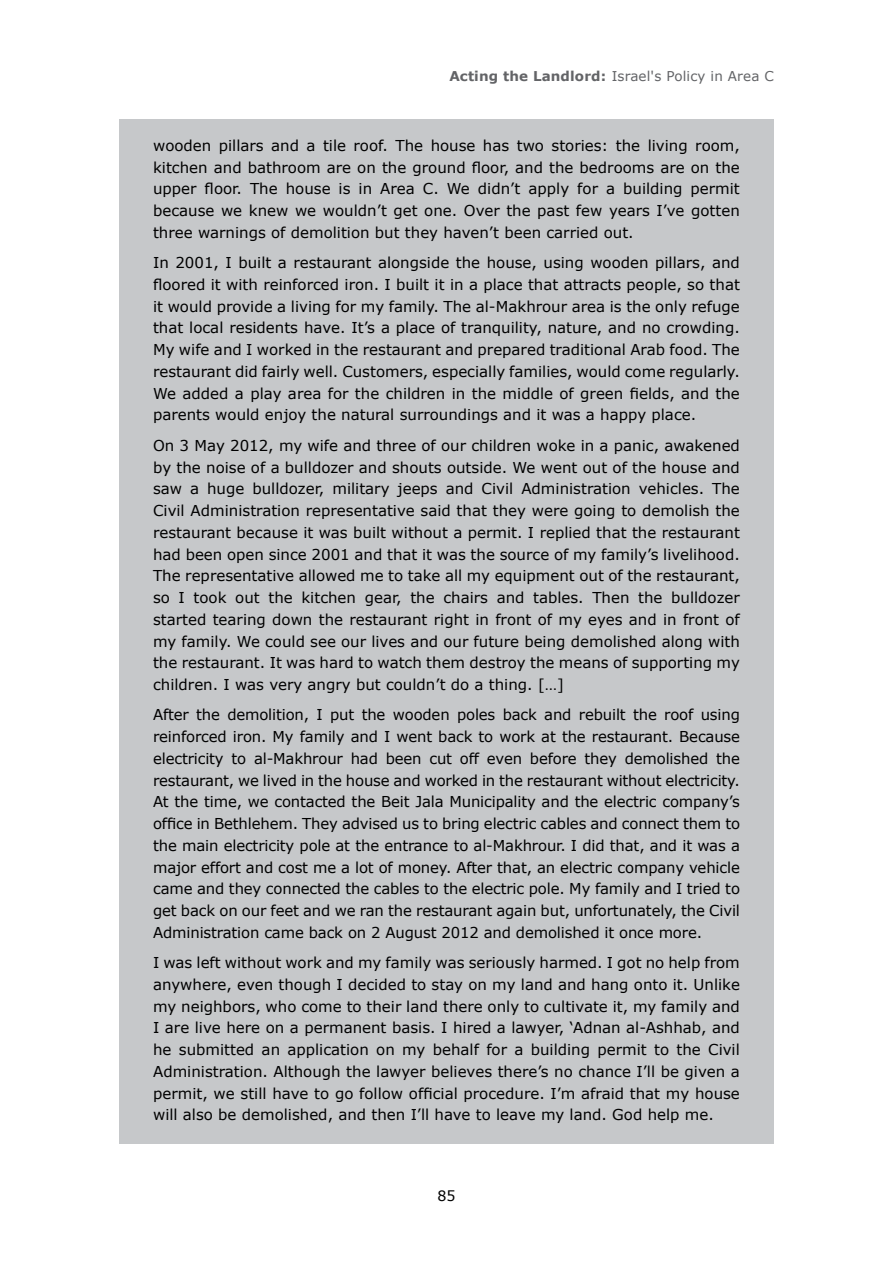
<style>
.page{position:relative;width:893px;height:1263px;background:#fff}
.page>*{position:absolute;margin:0;border:0;box-sizing:border-box;transform-origin:0 0}
.t1{font:15px/21.8px "Verdana";color:#000;text-align:justify}
.t2{font:14.25px "Verdana";color:#000}
.t3{font:13.5px "Verdana";letter-spacing:.01em;color:#636467}
.s1{font-weight:700}
</style>
<div class="page">
<div style="left:119px;top:119px;width:655px;height:1025px;background:#c6c8ca"></div>
<p class="t3" style="left:449px;top:67px;width:326px"><span class="s1">Acting the Landlord:</span> Israel's Policy in Area C</p>
<p class="t1" style="left:153px;top:134px;width:588px">wooden pillars and a tile roof. The house has two stories: the living room, kitchen and bathroom are on the ground floor, and the bedrooms are on the upper floor. The house is in Area C. We didn’t apply for a building permit because we knew we wouldn’t get one. Over the past few years I’ve gotten three warnings of demolition but they haven’t been carried out.</p>
<p class="t1" style="left:153px;top:252px;width:588px">In 2001, I built a restaurant alongside the house, using wooden pillars, and floored it with reinforced iron. I built it in a place that attracts people, so that it would provide a living for my family. The al-Makhrour area is the only refuge that local residents have. It’s a place of tranquility, nature, and no crowding.<br>My wife and I worked in the restaurant and prepared traditional Arab food. The restaurant did fairly well. Customers, especially families, would come regularly.<br>We added a play area for the children in the middle of green fields, and the parents would enjoy the natural surroundings and it was a happy place.</p>
<p class="t1" style="left:153px;top:434px;width:588px">On 3 May 2012, my wife and three of our children woke in a panic, awakened by the noise of a bulldozer and shouts outside. We went out of the house and saw a huge bulldozer, military jeeps and Civil Administration vehicles. The Civil Administration representative said that they were going to demolish the restaurant because it was built without a permit. I replied that the restaurant had been open since 2001 and that it was the source of my family’s livelihood.<br>The representative allowed me to take all my equipment out of the restaurant, so I took out the kitchen gear, the chairs and tables. Then the bulldozer started tearing down the restaurant right in front of my eyes and in front of my family. We could see our lives and our future being demolished along with the restaurant. It was hard to watch them destroy the means of supporting my children. I was very angry but couldn’t do a thing. […]</p>
<p class="t1" style="left:153px;top:704px;width:588px">After the demolition, I put the wooden poles back and rebuilt the roof using reinforced iron. My family and I went back to work at the restaurant. Because electricity to al-Makhrour had been cut off even before they demolished the restaurant, we lived in the house and worked in the restaurant without electricity.<br>At the time, we contacted the Beit Jala Municipality and the electric company’s office in Bethlehem. They advised us to bring electric cables and connect them to the main electricity pole at the entrance to al-Makhrour. I did that, and it was a major effort and cost me a lot of money. After that, an electric company vehicle came and they connected the cables to the electric pole. My family and I tried to get back on our feet and we ran the restaurant again but, unfortunately, the Civil Administration came back on 2 August 2012 and demolished it once more.</p>
<p class="t1" style="left:153px;top:951px;width:588px">I was left without work and my family was seriously harmed. I got no help from anywhere, even though I decided to stay on my land and hang onto it. Unlike my neighbors, who come to their land there only to cultivate it, my family and I are live here on a permanent basis. I hired a lawyer, ‘Adnan al-Ashhab, and he submitted an application on my behalf for a building permit to the Civil Administration. Although the lawyer believes there’s no chance I’ll be given a permit, we still have to go follow official procedure. I’m afraid that my house will also be demolished, and then I’ll have to leave my land. God help me.</p>
<p class="t2" style="left:437px;top:1186px;width:20px">85</p>
</div>
